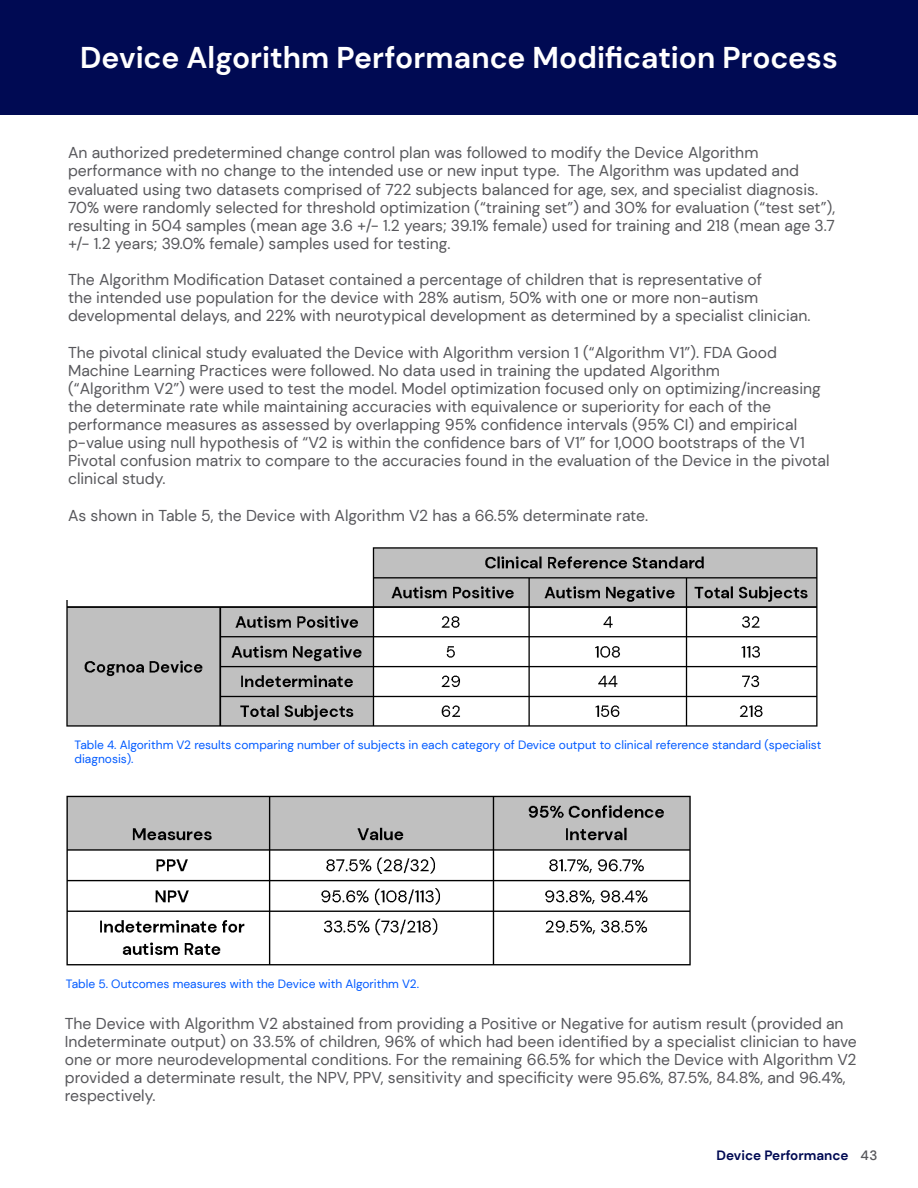
<style>
.page{position:relative;width:918px;height:1188px;background:#fff}
.page>*{position:absolute;margin:0;border:0;box-sizing:border-box;transform-origin:0 0}
.Subhead{font:700 30px "DM Sans";color:#fff}
.t1{font:15.75px/18.1px "DM Sans";color:#57575b}
.t2{font:700 13.5px "DM Sans";color:#000a53}
.t3{font:12px/13.8px "DM Sans";color:#005aff}
.s1{font-weight:500;color:#57575b}
</style>
<div class="page">
<div style="left:0;top:0;width:918px;height:114px;background:#000a53"></div>
<img style="left:66px;top:547px;width:752px;height:180px">
<img style="left:66px;top:795px;width:625px;height:171px">
<div style="left:40px;top:569px;width:60px;height:31px;background:#fff"></div>
<p class="Subhead" style="left:80px;top:38px;width:759px">Device Algorithm Performance Modification Process</p>
<p class="t1" style="left:68px;top:144px;width:769px">An authorized predetermined change control plan was followed to modify the Device Algorithm performance with no change to the intended use or new input type. The Algorithm was updated and evaluated using two datasets comprised of 722 subjects balanced for age, sex, and specialist diagnosis.<br>70% were randomly selected for threshold optimization (“training set”) and 30% for evaluation (“test set”), resulting in 504 samples (mean age 3.6 +/- 1.2 years; 39.1% female) used for training and 218 (mean age 3.7 +/- 1.2 years; 39.0% female) samples used for testing.</p>
<p class="t1" style="left:68px;top:271px;width:744px">The Algorithm Modification Dataset contained a percentage of children that is representative of<br>the intended use population for the device with 28% autism, 50% with one or more non-autism developmental delays, and 22% with neurotypical development as determined by a specialist clinician.</p>
<p class="t1" style="left:68px;top:343px;width:711px">The pivotal clinical study evaluated the Device with Algorithm version 1 (“Algorithm V1”). FDA Good<br>Machine Learning Practices were followed. No data used in training the updated Algorithm</p>
<p class="t1" style="left:68px;top:379px;width:763px">(“Algorithm V2”) were used to test the model. Model optimization focused only on optimizing/increasing the determinate rate while maintaining accuracies with equivalence or superiority for each of the performance measures as assessed by overlapping 95% confidence intervals (95% CI) and empirical p-value using null hypothesis of “V2 is within the confidence bars of V1” for 1,000 bootstraps of the V1<br>Pivotal confusion matrix to compare to the accuracies found in the evaluation of the Device in the pivotal clinical study.</p>
<p class="t1" style="left:68px;top:506px;width:582px">As shown in Table 5, the Device with Algorithm V2 has a 66.5% determinate rate.</p>
<p class="t3" style="left:75px;top:738px;width:748px">Table 4. Algorithm V2 results comparing number of subjects in each category of Device output to clinical reference standard (specialist diagnosis).</p>
<p class="t3" style="left:66px;top:977px;width:355px">Table 5. Outcomes measures with the Device with Algorithm V2.</p>
<p class="t1" style="left:65px;top:1014px;width:794px">The Device with Algorithm V2 abstained from providing a Positive or Negative for autism result (provided an Indeterminate output) on 33.5% of children, 96% of which had been identified by a specialist clinician to have one or more neurodevelopmental conditions. For the remaining 66.5% for which the Device with Algorithm V2 provided a determinate result, the NPV, PPV, sensitivity and specificity were 95.6%, 87.5%, 84.8%, and 96.4%, respectively.</p>
<p class="t2" style="left:717px;top:1147px;width:162px">Device Performance <span class="s1">43</span></p>
</div>
